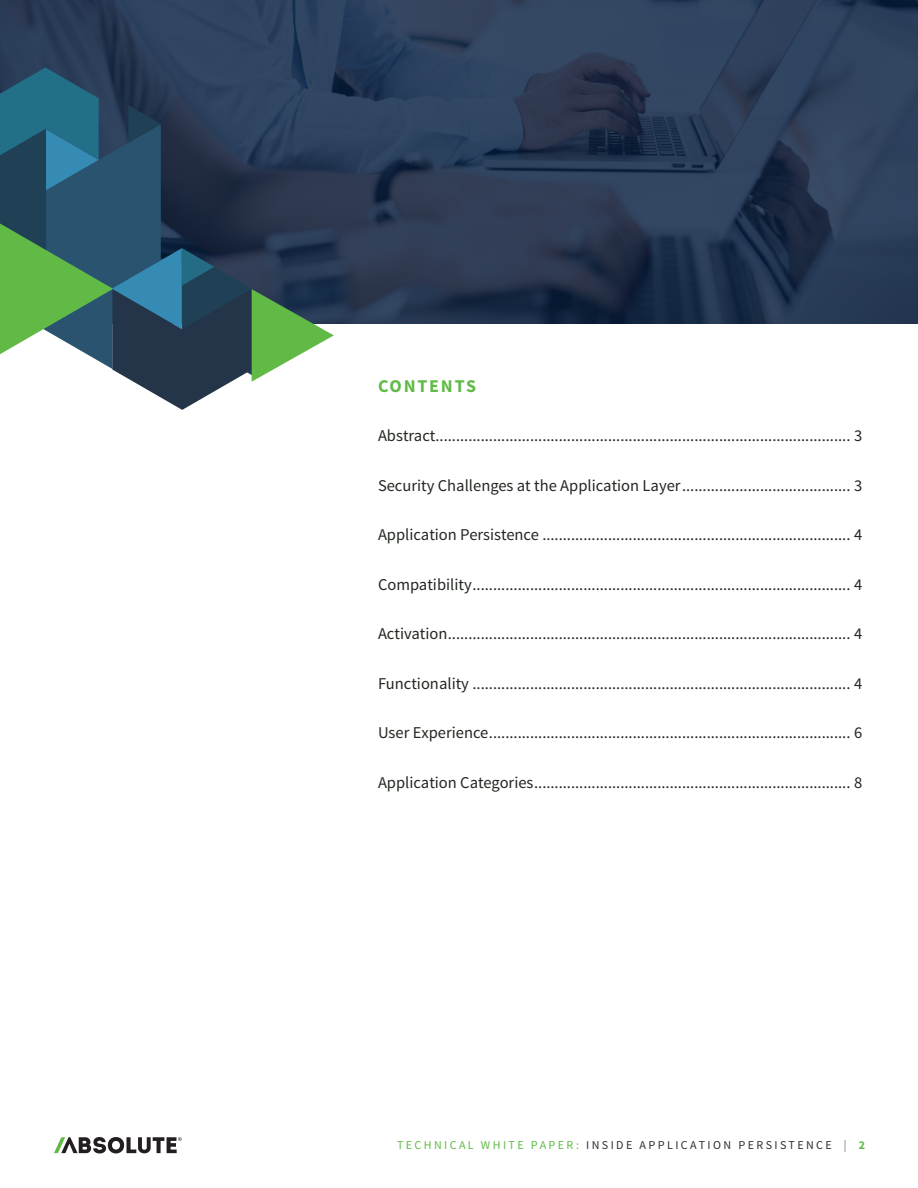
<style>
.page{position:relative;width:918px;height:1188px;background:#fff}
.page>*{position:absolute;margin:0;border:0;box-sizing:border-box;transform-origin:0 0}
.t1{font:700 18px "Source Sans Pro";letter-spacing:.1em;color:#60bb46}
.t2{font:16.5px "Source Sans Pro";color:#222720}
.t3{font:12px "Source Sans Pro";letter-spacing:.2em;color:#312f30}
.s1{color:#60bb46}
.s2{font-weight:300}
.s3{font-weight:700;color:#60bb46}
</style>
<div class="page">
<svg style="left:54px;top:1137px;width:127px;height:17px"></svg>
<svg style="left:0;top:0;width:918px;height:324px;background:#2a3b56"></svg>
<svg style="left:0;top:67px;width:334px;height:343px;background:#476870"></svg>
<p class="t1" style="left:378px;top:374px;width:100px">CONTENTS</p>
<p class="t2" style="left:378px;top:425px;width:486px">Abstract..................................................................................................... 3</p>
<p class="t2" style="left:378px;top:475px;width:486px">Security Challenges at the Application Layer......................................... 3</p>
<p class="t2" style="left:378px;top:524px;width:486px">Application Persistence ........................................................................... 4</p>
<p class="t2" style="left:378px;top:574px;width:486px">Compatibility............................................................................................ 4</p>
<p class="t2" style="left:378px;top:623px;width:486px">Activation.................................................................................................. 4</p>
<p class="t2" style="left:378px;top:673px;width:486px">Functionality ............................................................................................ 4</p>
<p class="t2" style="left:378px;top:722px;width:486px">User Experience........................................................................................ 6</p>
<p class="t2" style="left:378px;top:772px;width:486px">Application Categories............................................................................. 8</p>
<p class="t3" style="left:397px;top:1138px;width:470px"><span class="s1">TECHNICAL WHITE PAPER:</span> INSIDE APPLICATION PERSISTENCE <span class="s2">|</span> <span class="s3">2</span></p>
</div>
